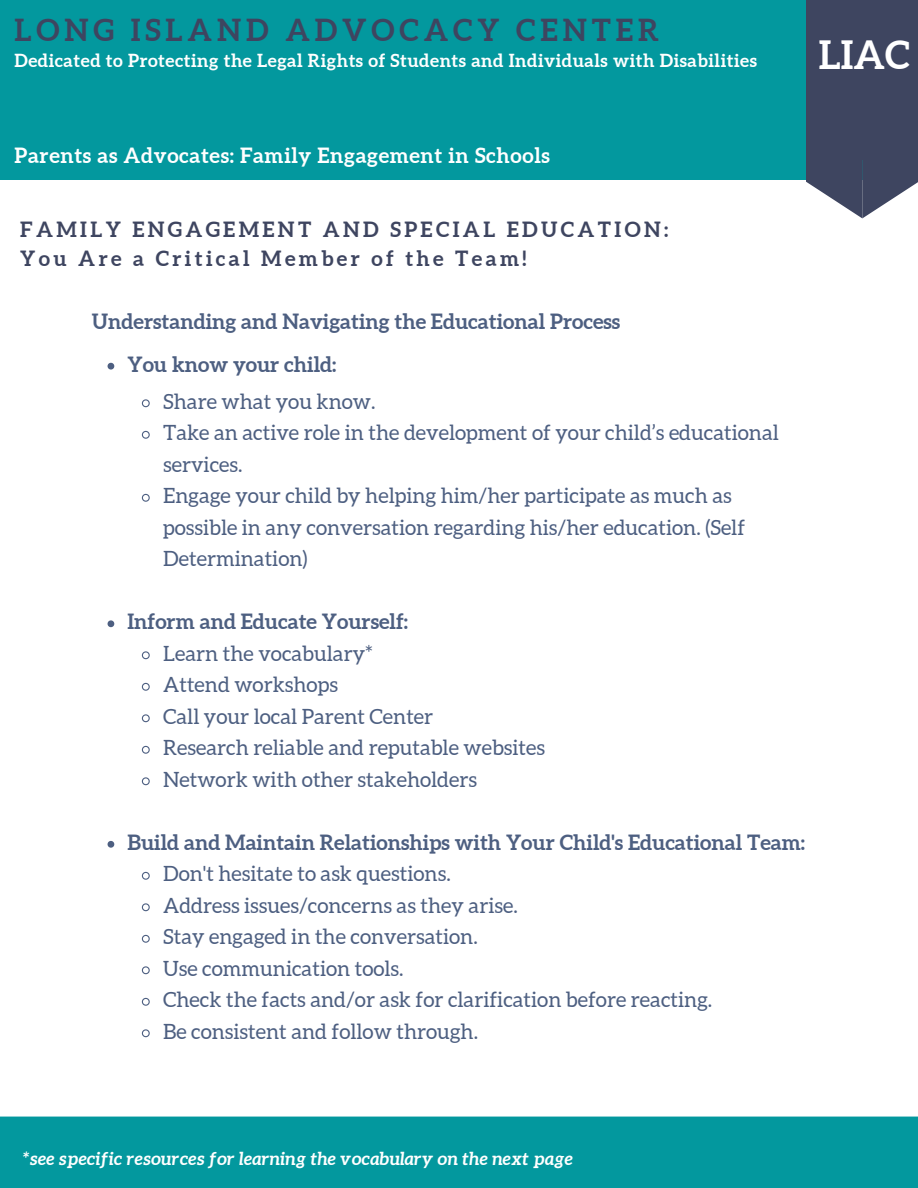
<style>
.page{position:relative;width:918px;height:1188px;background:#fff}
.page>*{position:absolute;margin:0;border:0;box-sizing:border-box;transform-origin:0 0}
.t1{font:700 39px "Aleo";color:#fff}
.t2{font:700 30.3px "Aleo";letter-spacing:.16em;color:#3e4560}
.t3{font:21px/31.5px "Aleo";color:#4d5f81}
.t4{font:700 21px "Aleo";color:#4d5f81}
.t5{font:700 21px/29.2px "Aleo";letter-spacing:.16em;color:#3e4560}
.t6{font:700 21px "Aleo";letter-spacing:.03em;color:#fff}
.t7{font:700 18px "Aleo";letter-spacing:.03em;color:#fff}
.t8{font:italic 700 18px "Aleo";color:#fff}
</style>
<div class="page">
<div style="left:0;top:0;width:918px;height:180px;background:#03989e"></div>
<div style="left:807px;top:0;width:111px;height:160px;background:#3e4560"></div>
<svg style="left:807px;top:160px;width:111px;height:58px"></svg>
<div style="left:0;top:1117px;width:918px;height:71px;background:#03989e"></div>
<svg style="left:108px;top:363px;width:6px;height:7px"></svg>
<svg style="left:141px;top:399px;width:9px;height:9px"></svg>
<svg style="left:141px;top:430px;width:9px;height:9px"></svg>
<svg style="left:141px;top:493px;width:9px;height:9px"></svg>
<svg style="left:108px;top:620px;width:6px;height:7px"></svg>
<svg style="left:141px;top:651px;width:9px;height:9px"></svg>
<svg style="left:141px;top:682px;width:9px;height:9px"></svg>
<svg style="left:141px;top:714px;width:9px;height:9px"></svg>
<svg style="left:141px;top:745px;width:9px;height:9px"></svg>
<svg style="left:141px;top:777px;width:9px;height:9px"></svg>
<svg style="left:108px;top:841px;width:6px;height:7px"></svg>
<svg style="left:141px;top:871px;width:9px;height:9px"></svg>
<svg style="left:141px;top:903px;width:9px;height:9px"></svg>
<svg style="left:141px;top:934px;width:9px;height:9px"></svg>
<svg style="left:141px;top:966px;width:9px;height:9px"></svg>
<svg style="left:141px;top:997px;width:9px;height:9px"></svg>
<svg style="left:141px;top:1029px;width:9px;height:9px"></svg>
<h2 class="t2" style="left:14px;top:12px;width:646px">LONG ISLAND ADVOCACY CENTER</h2>
<p class="t7" style="left:14px;top:50px;width:744px">Dedicated to Protecting the Legal Rights of Students and Individuals with Disabilities</p>
<h1 class="t1" style="left:819px;top:32px;width:93px">LIAC</h1>
<p class="t6" style="left:14px;top:143px;width:537px">Parents as Advocates: Family Engagement in Schools</p>
<p class="t5" style="left:20px;top:215px;width:650px">FAMILY ENGAGEMENT AND SPECIAL EDUCATION:<br>You Are a Critical Member of the Team!</p>
<p class="t4" style="left:92px;top:309px;width:530px">Understanding and Navigating the Educational Process</p>
<p class="t4" style="left:127px;top:352px;width:211px">You know your child:</p>
<p class="t3" style="left:163px;top:385px;width:617px">Share what you know.<br>Take an active role in the development of your child’s educational services.<br>Engage your child by helping him/her participate as much as possible in any conversation regarding his/her education. (Self Determination)</p>
<p class="t4" style="left:127px;top:610px;width:282px">Inform and Educate Yourself:</p>
<p class="t3" style="left:163px;top:637px;width:383px">Learn the vocabulary*<br>Attend workshops<br>Call your local Parent Center<br>Research reliable and reputable websites<br>Network with other stakeholders</p>
<p class="t4" style="left:127px;top:830px;width:679px">Build and Maintain Relationships with Your Child's Educational Team:</p>
<p class="t3" style="left:163px;top:858px;width:551px">Don't hesitate to ask questions.<br>Address issues/concerns as they arise.<br>Stay engaged in the conversation.<br>Use communication tools.<br>Check the facts and/or ask for clarification before reacting.<br>Be consistent and follow through.</p>
<p class="t8" style="left:23px;top:1149px;width:552px">*see specific resources for learning the vocabulary on the next page</p>
</div>
